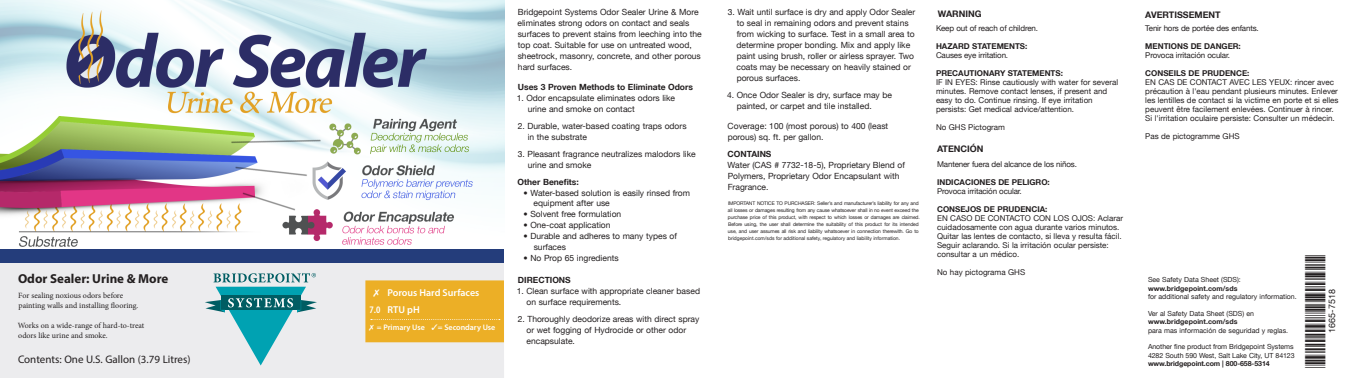
<style>
.page{position:relative;width:1350px;height:378px;background:#fff}
.page>*{position:absolute;margin:0;border:0;box-sizing:border-box;transform-origin:0 0}
.t1{font:27px "Free 3 of 9 Extended";color:#231f20}
.t2{font:700 13px "Myriad Pro";color:#231f20}
.t3{font:11px "Myriad Pro";color:#231f20}
.t4{font:600 10px "Myriad Pro";color:#fff}
.t5{font:700 9px "Helvetica Neue LT";color:#231f20}
.t6{font:9px "Helvetica Neue LT";color:#231f20}
.t7{font:8.5px/11px "Helvetica Neue LT";color:#231f20}
.t8{font:700 8.5px "Helvetica Neue LT";color:#231f20}
.t9{font:8px/9px "Helvetica Neue LT";color:#231f20}
.t10{font:8px "Helvetica Neue LT";letter-spacing:-.02em;color:#231f20}
.t11{font:8px/10px "Minion Pro";letter-spacing:-.005em;color:#231f20}
.t12{font:700 8px "Helvetica Neue LT";color:#231f20}
.t13{font:600 8px "Myriad Pro";color:#fff}
.t14{font:7px "Helvetica Neue LT";color:#231f20}
.t15{font:700 7px "Helvetica Neue LT";letter-spacing:.01em;color:#231f20}
.t16{font:700 7px "Helvetica Neue LT";letter-spacing:-.01em;color:#231f20}
.t17{font:5px/7px "Helvetica Neue LT";letter-spacing:-.02em;color:#231f20}
.s1{font-stretch:condensed}
</style>
<div class="page">
<img style="left:0;top:0;width:504px;height:250px">
<div style="left:0;top:263px;width:504px;height:115px;background:#ececee"></div>
<div style="left:365px;top:280px;width:139px;height:62px;background:#ecaf26"></div>
<div style="left:0;top:250px;width:504px;height:13px;background:#243d7b"></div>
<svg style="left:205px;top:273px;width:112px;height:92px;background:#8fc4ca"></svg>
<svg style="left:370px;top:319px;width:130px;height:1px"></svg>
<p class="t7" style="left:518px;top:6px;width:186px">Bridgepoint Systems Odor Sealer Urine &amp; More eliminates strong odors on contact and seals surfaces to prevent stains from leeching into the top coat. Suitable for use on untreated wood, sheetrock, masonry, concrete, and other porous hard surfaces.</p>
<p class="t8" style="left:518px;top:82px;width:177px">Uses 3 Proven Methods to Eliminate Odors</p>
<p class="t7" style="left:528px;top:92px;width:149px;text-indent:-11px">1. Odor encapsulate eliminates odors like urine and smoke on contact</p>
<p class="t7" style="left:528px;top:120px;width:160px;text-indent:-10px">2. Durable, water-based coating traps odors in the substrate</p>
<p class="t7" style="left:528px;top:148px;width:170px;text-indent:-10px">3. Pleasant fragrance neutralizes malodors like urine and smoke</p>
<p class="t8" style="left:518px;top:177px;width:63px">Other Benefits:</p>
<p class="t7" style="left:534px;top:188px;width:158px;line-height:10px;text-indent:-10px">• Water-based solution is easily rinsed from equipment after use</p>
<p class="t7" style="left:524px;top:208px;width:99px">• Solvent free formulation</p>
<p class="t7" style="left:524px;top:219px;width:88px">• One-coat application</p>
<p class="t7" style="left:534px;top:230px;width:145px;text-indent:-10px">• Durable and adheres to many types of surfaces</p>
<p class="t7" style="left:524px;top:252px;width:97px">• No Prop 65 ingredients</p>
<p class="t8" style="left:518px;top:275px;width:54px">DIRECTIONS</p>
<p class="t7" style="left:527px;top:285px;width:175px;text-indent:-10px">1. Clean surface with appropriate cleaner based on surface requirements.</p>
<p class="t7" style="left:527px;top:313px;width:174px;text-indent:-9px">2. Thoroughly deodorize areas with direct spray or wet fogging of Hydrocide or other odor encapsulate.</p>
<p class="t7" style="left:736px;top:6px;width:180px;text-indent:-9px">3. Wait until surface is dry and apply Odor Sealer to seal in remaining odors and prevent stains from wicking to surface. Test in a small area to determine proper bonding. Mix and apply like paint using brush, roller or airless sprayer. Two coats may be necessary on heavily stained or porous surfaces.</p>
<p class="t7" style="left:737px;top:89px;width:157px;text-indent:-10px">4. Once Odor Sealer is dry, surface may be painted, or carpet and tile installed.</p>
<p class="t7" style="left:728px;top:120px;width:162px">Coverage: 100 (most porous) to 400 (least porous) sq. ft. per gallon.</p>
<p class="t8" style="left:728px;top:149px;width:45px">CONTAINS</p>
<p class="t7" style="left:728px;top:159px;width:179px">Water (CAS # 7732-18-5), Proprietary Blend of<br>Polymers, Proprietary Odor Encapsulant with<br>Fragrance.</p>
<p class="t17" style="left:728px;top:200px;width:194px">IMPORTANT NOTICE TO PURCHASER: Seller’s and manufacturer’s liability for any and all losses or damages resulting from any cause whatsoever shall in no event exceed the purchase price of this product, with respect to which losses or damages are claimed.<br>Before using, the user shall determine the suitability of this product for its intended use, and user assumes all risk and liability whatsoever in connection therewith. Go to bridgepoint.com/sds for additional safety, regulatory and liability information.</p>
<p class="t5" style="left:938px;top:8px;width:45px">WARNING</p>
<p class="t5" style="left:1145px;top:10px;width:77px">AVERTISSEMENT</p>
<p class="t10" style="left:1145px;top:23px;width:115px">Tenir hors de portée des enfants.</p>
<p class="t12" style="left:1145px;top:41px;width:97px">MENTIONS DE DANGER:</p>
<p class="t10" style="left:1145px;top:50px;width:86px">Provoca irritación ocular.</p>
<p class="t12" style="left:1145px;top:68px;width:106px">CONSEILS DE PRUDENCE:</p>
<p class="t9" style="left:1145px;top:77px;width:195px">EN CAS DE CONTACT AVEC LES YEUX: rincer avec précaution à l'eau pendant plusieurs minutes. Enlever les lentilles de contact si la victime en porte et si elles peuvent être facilement enlevées. Continuer à rincer.<br>Si l'irritation oculaire persiste: Consulter un médecin.</p>
<p class="t9" style="left:1145px;top:131px;width:96px">Pas de pictogramme GHS</p>
<p class="t10" style="left:936px;top:24px;width:104px">Keep out of reach of children.</p>
<p class="t12" style="left:936px;top:41px;width:93px">HAZARD STATEMENTS:</p>
<p class="t10" style="left:936px;top:51px;width:74px">Causes eye irritation.</p>
<p class="t12" style="left:936px;top:68px;width:128px">PRECAUTIONARY STATEMENTS:</p>
<p class="t9" style="left:936px;top:78px;width:184px">IF IN EYES: Rinse cautiously with water for several minutes. Remove contact lenses, if present and easy to do. Continue rinsing. If eye irritation persists: Get medical advice/attention.</p>
<p class="t9" style="left:936px;top:123px;width:71px">No GHS Pictogram</p>
<p class="t5" style="left:937px;top:144px;width:48px">ATENCIÓN</p>
<p class="t10" style="left:937px;top:160px;width:141px">Mantener fuera del alcance de los niños.</p>
<p class="t12" style="left:937px;top:177px;width:114px">INDICACIONES DE PELIGRO:</p>
<p class="t10" style="left:937px;top:187px;width:86px">Provoca irritación ocular.</p>
<p class="t12" style="left:937px;top:204px;width:112px">CONSEJOS DE PRUDENCIA:</p>
<p class="t9" style="left:937px;top:214px;width:187px">EN CASO DE CONTACTO CON LOS OJOS: Aclarar cuidadosamente con agua durante varios minutos.<br>Quitar las lentes de contacto, si lleva y resulta fácil.<br>Seguir aclarando. Si la irritación ocular persiste: consultar a un médico.</p>
<p class="t9" style="left:937px;top:268px;width:90px">No hay pictograma GHS</p>
<p class="t1" style="left:1300px;top:368px;width:115px;rotate:-90deg">*1665-7518*</p>
<p class="t2" style="left:18px;top:270px;width:152px">Odor Sealer: Urine &amp; More</p>
<p class="t14" style="left:1148px;top:276px;width:94px">See Safety Data Sheet (SDS):</p>
<p class="t15" style="left:1148px;top:284px;width:91px">www.bridgepoint.com/sds</p>
<p class="t14" style="left:1148px;top:293px;width:150px">for additional safety and regulatory information.</p>
<p class="t14" style="left:1148px;top:309px;width:108px">Ver al Safety Data Sheet (SDS) en</p>
<p class="t15" style="left:1148px;top:318px;width:91px">www.bridgepoint.com/sds</p>
<p class="t14" style="left:1148px;top:326px;width:142px">para mas información de seguridad y reglas.</p>
<p class="t14" style="left:1148px;top:343px;width:147px">Another fine product from Bridgepoint Systems</p>
<p class="t14" style="left:1148px;top:351px;width:148px">4282 South 590 West, Salt Lake City, UT 84123</p>
<p class="t16" style="left:1148px;top:359px;width:123px">www.bridgepoint.com | 800-658-5314</p>
<p class="t4" style="left:387px;top:287px;width:93px">Porous Hard Surfaces</p>
<p class="t4" style="left:370px;top:304px;width:52px"><span class="s1">7.0</span> RTU pH</p>
<p class="t13" style="left:377px;top:323px;width:120px">= Primary Use ✓= Secondary Use</p>
<p class="t6" style="left:1326px;top:333px;width:45px;rotate:-90deg">1665-7518</p>
<p class="t11" style="left:18px;top:290px;width:122px">For sealing noxious odors before painting walls and installing flooring.</p>
<p class="t11" style="left:18px;top:320px;width:128px">Works on a wide-range of hard-to-treat odors like urine and smoke.</p>
<p class="t3" style="left:18px;top:352px;width:174px">Contents: One U.S. Gallon (3.79 Litres)</p>
</div>
